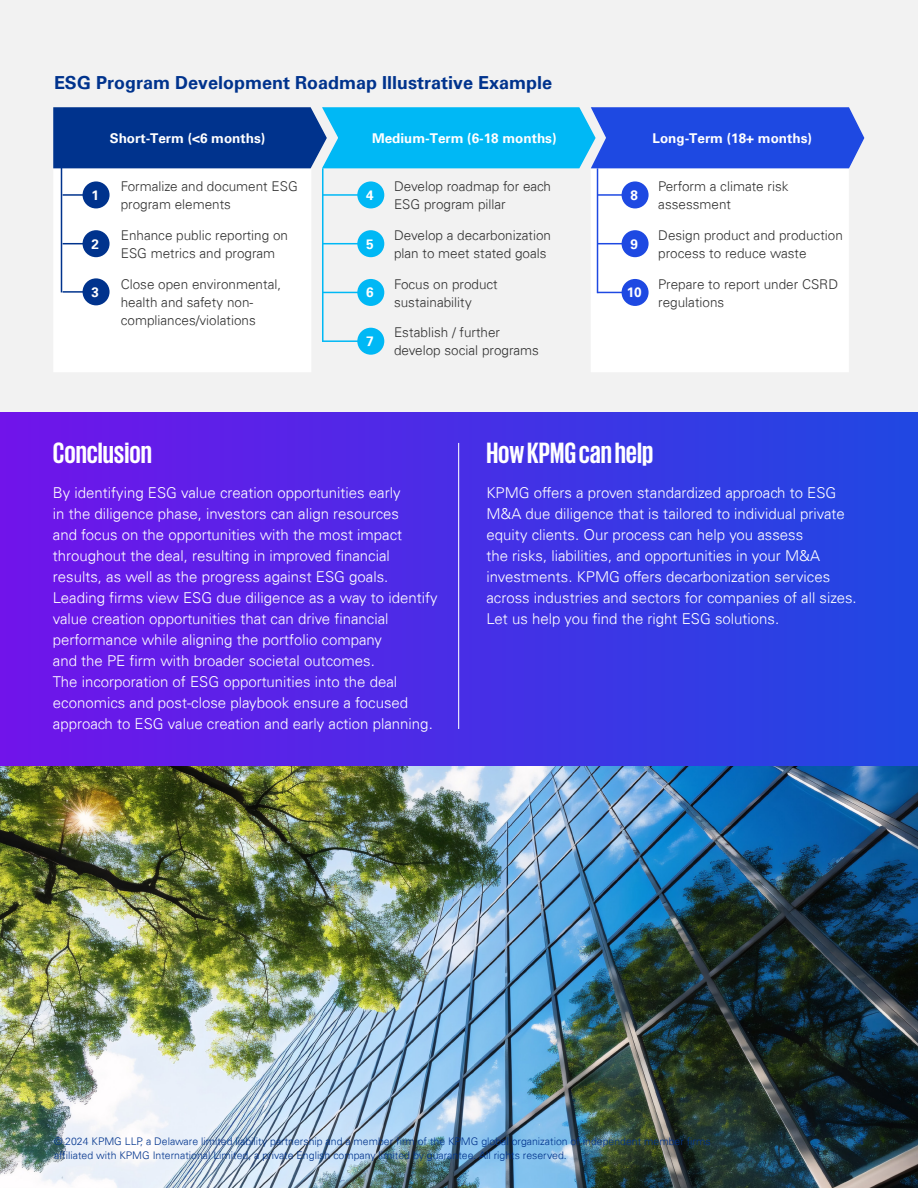
<style>
.page{position:relative;width:918px;height:1188px;background:#fff}
.page>*{position:absolute;margin:0;border:0;box-sizing:border-box;transform-origin:0 0}
.t1{font:700 30px "KPMG";color:#fff}
.t2{font:700 18px "Univers";color:#00338d}
.t3{font:300 15px/21px "Univers 45";color:#fff}
.t4{font:300 13.5px/18px "Univers 45";color:#333}
.t5{font:700 13.5px "Univers";color:#fff}
.t6{font:300 10.5px "Univers 45";color:#00338d}
</style>
<div class="page">
<div style="left:0;top:0;width:918px;height:412px;background:#f2f2f2"></div>
<img style="left:0;top:766px;width:918px;height:422px">
<div style="left:53px;top:168px;width:258px;height:204px;background:#fff"></div>
<div style="left:591px;top:168px;width:258px;height:204px;background:#fff"></div>
<svg style="left:53px;top:107px;width:812px;height:62px;background:#156dcd"></svg>
<div style="left:0;top:412px;width:918px;height:354px;background:linear-gradient(to right,#7114ea,#2048e2)"></div>
<hr style="left:458px;top:443px;width:1px;height:286px;background:#fff">
<hr style="left:61px;top:143px;width:1px;height:149px;background:#00338d">
<div style="left:83px;top:181px;width:27px;height:27px;background:#00338d;border-radius:50%"></div>
<hr style="left:63px;top:194px;width:28px;height:2px;background:#00338d">
<div style="left:83px;top:230px;width:27px;height:27px;background:#00338d;border-radius:50%"></div>
<svg style="left:63px;top:243px;width:20px;height:1px"></svg>
<div style="left:83px;top:278px;width:27px;height:27px;background:#00338d;border-radius:50%"></div>
<hr style="left:63px;top:291px;width:28px;height:2px;background:#00338d">
<hr style="left:322px;top:168px;width:2px;height:173px;background:#00b8f5">
<div style="left:357px;top:181px;width:27px;height:27px;background:#00b8f5;border-radius:50%"></div>
<hr style="left:322px;top:194px;width:37px;height:2px;background:#00b8f5">
<div style="left:357px;top:230px;width:27px;height:27px;background:#00b8f5;border-radius:50%"></div>
<hr style="left:322px;top:243px;width:37px;height:1px;background:#00b8f5">
<div style="left:357px;top:279px;width:27px;height:27px;background:#00b8f5;border-radius:50%"></div>
<hr style="left:322px;top:292px;width:37px;height:1px;background:#00b8f5">
<div style="left:357px;top:328px;width:27px;height:27px;background:#00b8f5;border-radius:50%"></div>
<hr style="left:322px;top:340px;width:37px;height:2px;background:#00b8f5">
<hr style="left:597px;top:168px;width:1px;height:125px;background:#1e49e2">
<div style="left:622px;top:181px;width:27px;height:27px;background:#1e49e2;border-radius:50%"></div>
<hr style="left:598px;top:194px;width:30px;height:2px;background:#1e49e2">
<div style="left:622px;top:230px;width:27px;height:27px;background:#1e49e2;border-radius:50%"></div>
<hr style="left:598px;top:243px;width:30px;height:1px;background:#1e49e2">
<div style="left:622px;top:279px;width:27px;height:27px;background:#1e49e2;border-radius:50%"></div>
<hr style="left:598px;top:292px;width:30px;height:1px;background:#1e49e2">
<p class="t2" style="left:54px;top:72px;width:500px">ESG Program Development Roadmap Illustrative Example</p>
<p class="t5" style="left:110px;top:130px;width:157px">Short-Term (&lt;6 months)</p>
<p class="t5" style="left:372px;top:130px;width:186px">Medium-Term (6-18 months)</p>
<p class="t5" style="left:653px;top:130px;width:161px">Long-Term (18+ months)</p>
<p class="t5" style="left:92px;top:187px;width:9px">1</p>
<p class="t4" style="left:121px;top:177px;width:178px">Formalize and document ESG program elements</p>
<p class="t5" style="left:92px;top:236px;width:9px">2</p>
<p class="t4" style="left:121px;top:226px;width:169px">Enhance public reporting on<br>ESG metrics and program</p>
<p class="t5" style="left:92px;top:284px;width:9px">3</p>
<p class="t4" style="left:121px;top:275px;width:162px">Close open environmental, health and safety non&shy;compliances/violations</p>
<p class="t5" style="left:366px;top:187px;width:9px">4</p>
<p class="t4" style="left:394px;top:177px;width:158px">Develop roadmap for each<br>ESG program pillar</p>
<p class="t5" style="left:366px;top:236px;width:9px">5</p>
<p class="t4" style="left:394px;top:226px;width:159px">Develop a decarbonization plan to meet stated goals</p>
<p class="t5" style="left:366px;top:285px;width:9px">6</p>
<p class="t4" style="left:394px;top:275px;width:105px">Focus on product sustainability</p>
<p class="t5" style="left:366px;top:333px;width:9px">7</p>
<p class="t4" style="left:394px;top:323px;width:147px">Establish / further develop social programs</p>
<p class="t5" style="left:631px;top:187px;width:9px">8</p>
<p class="t4" style="left:658px;top:177px;width:132px">Perform a climate risk assessment</p>
<p class="t5" style="left:631px;top:236px;width:9px">9</p>
<p class="t4" style="left:658px;top:226px;width:186px">Design product and production process to reduce waste</p>
<p class="t5" style="left:627px;top:285px;width:17px">10</p>
<p class="t4" style="left:658px;top:275px;width:181px">Prepare to report under CSRD regulations</p>
<h1 class="t1" style="left:53px;top:437px;width:100px">Conclusion</h1>
<p class="t3" style="left:53px;top:482px;width:386px">By identifying ESG value creation opportunities early<br>in the diligence phase, investors can align resources<br>and focus on the opportunities with the most impact throughout the deal, resulting in improved financial results, as well as the progress against ESG goals.<br>Leading firms view ESG due diligence as a way to identify value creation opportunities that can drive financial performance while aligning the portfolio company<br>and the PE firm with broader societal outcomes.<br>The incorporation of ESG opportunities into the deal economics and post-close playbook ensure a focused approach to ESG value creation and early action planning.</p>
<h1 class="t1" style="left:486px;top:437px;width:168px">How KPMG can help</h1>
<p class="t3" style="left:486px;top:482px;width:372px">KPMG offers a proven standardized approach to ESG M&amp;A due diligence that is tailored to individual private equity clients. Our process can help you assess<br>the risks, liabilities, and opportunities in your M&amp;A investments. KPMG offers decarbonization services across industries and sectors for companies of all sizes.<br>Let us help you find the right ESG solutions.</p>
<p class="t6" style="left:54px;top:1135px;width:658px">© 2024 KPMG LLP, a Delaware limited liability partnership and a member firm of the KPMG global organization of independent member firms</p>
<p class="t6" style="left:858px;top:1135px;width:7px">4</p>
<p class="t6" style="left:54px;top:1149px;width:514px">affiliated with KPMG International Limited, a private English company limited by guarantee. All rights reserved.</p>
</div>
